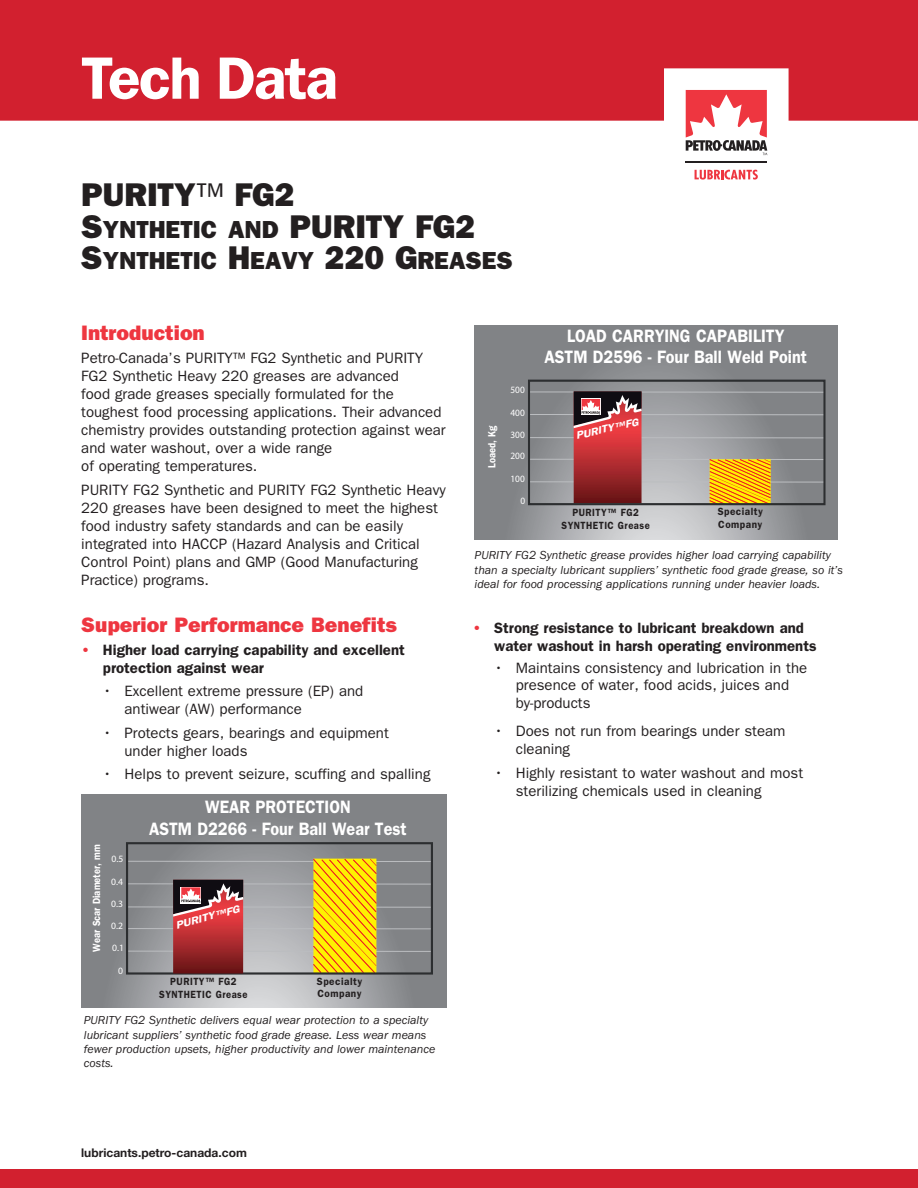
<style>
.page{position:relative;width:918px;height:1188px;background:#fff}
.page>*{position:absolute;margin:0;border:0;box-sizing:border-box;transform-origin:0 0}
.t1{font:600 60px "ITC Franklin Gothic Std";letter-spacing:-.03em;color:#fff}
.t2{font:33px "ITC Franklin Gothic Std Hvy";color:#231f20}
.t3{font:24.75px/31.5px "ITC Franklin Gothic Std Hvy";color:#231f20}
.t4{font:21px "ITC Franklin Gothic Std Hvy";color:#ee3640}
.t5{font:600 18px/21.6px "ITC Franklin Gothic Std";color:#fff;text-align:center;scale:.9 1}
.t6{font:15px/18px "ITC Franklin Gothic Std";color:#231f20}
.t7{font:600 15px/18px "ITC Franklin Gothic Std";color:#231f20}
.t8{font:italic 12px/14.4px "ITC Franklin Gothic Std";color:#231f20}
.t9{font:700 12px "Helvetica Neue LT Std";color:#231f20}
.t10{font:600 10.5px/12.6px "ITC Franklin Gothic Std";letter-spacing:.05em;color:#231f20;text-align:center;scale:.9 1}
.t11{font:600 10.5px/12.6px "ITC Franklin Gothic Std";letter-spacing:.05em;color:#231f20;scale:.95 1}
.t12{font:600 10.5px "ITC Franklin Gothic Std";color:#fff;scale:.9 1}
.t13{font:italic 600 10.5px "Franklin Gothic";color:#fff;scale:1.09 1}
.t14{font:italic 600 10.5px "Franklin Gothic";color:#fff;scale:1.12 1}
.t15{font:9.6px "Myriad Pro";color:#fff}
.s1{font-family:"ITC Franklin Gothic Std"}
.s2{font-size:33px}
.s3{color:#ee3640}
</style>
<div class="page">
<svg style="left:475px;top:326px;width:362px;height:214px;background:#909295"></svg>
<hr style="left:530px;top:392px;width:295px;height:1px;background:#bbbdc0">
<hr style="left:530px;top:414px;width:295px;height:1px;background:#bbbdc0">
<hr style="left:530px;top:437px;width:295px;height:1px;background:#bbbdc0">
<hr style="left:530px;top:459px;width:295px;height:1px;background:#bbbdc0">
<hr style="left:530px;top:482px;width:295px;height:1px;background:#bbbdc0">
<svg style="left:709px;top:459px;width:62px;height:43px;background:#f7b20e"></svg>
<svg style="left:732px;top:460px;width:39px;height:17px"></svg>
<svg style="left:574px;top:428px;width:68px;height:74px;background:#ad2b2e"></svg>
<svg style="left:574px;top:391px;width:68px;height:37px;background:#854a4f"></svg>
<div style="left:528px;top:380px;width:298px;height:125px;border:2px solid #2c2e30"></div>
<svg style="left:81px;top:795px;width:365px;height:212px;background:#919395"></svg>
<hr style="left:128px;top:861px;width:304px;height:1px;background:#bbbdc0">
<hr style="left:128px;top:884px;width:304px;height:1px;background:#bbbdc0">
<hr style="left:128px;top:907px;width:304px;height:1px;background:#bbbdc0">
<hr style="left:128px;top:928px;width:305px;height:1px;background:#bbbdc0">
<hr style="left:128px;top:951px;width:305px;height:1px;background:#bbbdc0">
<div style="left:362px;top:859px;width:15px;height:15px;background:#b6b14d"></div>
<svg style="left:314px;top:859px;width:62px;height:113px;background:#fbcd06"></svg>
<svg style="left:337px;top:860px;width:40px;height:44px;background:#f9c908"></svg>
<div style="left:126px;top:842px;width:307px;height:133px;border:2px solid #2c2e30"></div>
<svg style="left:173px;top:917px;width:70px;height:57px;background:#a4282b"></svg>
<svg style="left:173px;top:880px;width:70px;height:37px;background:#884a4f"></svg>
<div style="left:0;top:1169px;width:918px;height:19px;background:#d2202f"></div>
<div style="left:0;top:0;width:918px;height:65px;background:#d2202f"></div>
<svg style="left:0;top:65px;width:918px;height:56px;background:#d5313f"></svg>
<div style="left:683px;top:87px;width:87px;height:97px;background:#fff"></div>
<svg style="left:686px;top:90px;width:81px;height:65px"></svg>
<hr style="left:686px;top:161px;width:81px;height:2px;background:#231f20">
<svg style="left:695px;top:170px;width:63px;height:10px"></svg>
<h1 class="t1" style="left:81px;top:43px;width:258px">Tech Data</h1>
<h2 class="t2" style="left:81px;top:176px;width:215px">PURITY<span class="s1">™</span> FG2</h2>
<h3 class="t3" style="left:81px;top:214px;width:432px"><span class="s2">S</span>YNTHETIC AND <span class="s2">PURITY FG2<br>S</span>YNTHETIC <span class="s2">H</span>EAVY <span class="s2">220 G</span>REASES</h3>
<h3 class="t4" style="left:81px;top:320px;width:125px">Introduction</h3>
<p class="t6" style="left:81px;top:349px;width:366px">Petro-Canada’s PURITY™ FG2 Synthetic and PURITY FG2 Synthetic Heavy 220 greases are advanced<br>food grade greases specially formulated for the toughest food processing applications. Their advanced chemistry provides outstanding protection against wear and water washout, over a wide range<br>of operating temperatures.</p>
<p class="t6" style="left:81px;top:481px;width:366px">PURITY FG2 Synthetic and PURITY FG2 Synthetic Heavy 220 greases have been designed to meet the highest food industry safety standards and can be easily integrated into HACCP (Hazard Analysis and Critical Control Point) plans and GMP (Good Manufacturing Practice) programs.</p>
<h3 class="t4" style="left:81px;top:612px;width:317px">Superior Performance Benefits</h3>
<p class="t7" style="left:103px;top:641px;width:303px;text-indent:-22px"><span class="s3">•</span> Higher load carrying capability and excellent protection against wear</p>
<p class="t6" style="left:125px;top:682px;width:240px;text-indent:-22px">• Excellent extreme pressure (EP) and antiwear (AW) performance</p>
<p class="t6" style="left:125px;top:724px;width:266px;text-indent:-22px">• Protects gears, bearings and equipment under higher loads</p>
<p class="t6" style="left:103px;top:765px;width:329px">• Helps to prevent seizure, scuffing and spalling</p>
<p class="t12" style="left:90px;top:952px;width:121px;rotate:-90deg">Wear Scar Diameter, mm</p>
<p class="t15" style="left:112px;top:853px;width:13px">0.5</p>
<p class="t15" style="left:111px;top:876px;width:13px">0.4</p>
<p class="t15" style="left:111px;top:898px;width:13px">0.3</p>
<p class="t15" style="left:111px;top:920px;width:13px">0.2</p>
<p class="t15" style="left:112px;top:942px;width:13px">0.1</p>
<p class="t15" style="left:118px;top:965px;width:6px">0</p>
<p class="t5" style="left:149px;top:796px;width:288px">WEAR PROTECTION<br>ASTM D2266 - Four Ball Wear Test</p>
<p class="t14" style="left:174px;top:920px;width:60px;rotate:-15deg">PURITY™FG</p>
<p class="t10" style="left:159px;top:975px;width:100px">PURITY™ FG2<br>SYNTHETIC Grease</p>
<p class="t11" style="left:317px;top:975px;width:49px">Specialty<br>Company</p>
<p class="t8" style="left:84px;top:1013px;width:353px">PURITY FG2 Synthetic delivers equal wear protection to a specialty lubricant suppliers’ synthetic food grade grease. Less wear means fewer production upsets, higher productivity and lower maintenance costs.</p>
<p class="t12" style="left:486px;top:468px;width:49px;rotate:-90deg">Loaed, Kg</p>
<p class="t15" style="left:510px;top:384px;width:16px">500</p>
<p class="t15" style="left:510px;top:406px;width:16px">400</p>
<p class="t15" style="left:510px;top:428px;width:16px">300</p>
<p class="t15" style="left:510px;top:450px;width:16px">200</p>
<p class="t15" style="left:510px;top:472px;width:16px">100</p>
<p class="t15" style="left:520px;top:495px;width:6px">0</p>
<p class="t5" style="left:545px;top:325px;width:293px">LOAD CARRYING CAPABILITY<br>ASTM D2596 - Four Ball Weld Point</p>
<p class="t13" style="left:575px;top:430px;width:60px;rotate:-13deg">PURITY™FG</p>
<p class="t10" style="left:562px;top:506px;width:100px">PURITY™ FG2<br>SYNTHETIC Grease</p>
<p class="t11" style="left:718px;top:505px;width:49px">Specialty<br>Company</p>
<p class="t8" style="left:475px;top:548px;width:370px">PURITY FG2 Synthetic grease provides higher load carrying capability than a specialty lubricant suppliers’ synthetic food grade grease, so it’s ideal for food processing applications running under heavier loads.</p>
<p class="t7" style="left:494px;top:618px;width:324px;text-indent:-22px"><span class="s3">•</span> Strong resistance to lubricant breakdown and water washout in harsh operating environments</p>
<p class="t6" style="left:516px;top:660px;width:293px;line-height:17.2px;text-indent:-22px">• Maintains consistency and lubrication in the presence of water, food acids, juices and by-products</p>
<p class="t6" style="left:516px;top:723px;width:271px;text-indent:-22px">• Does not run from bearings under steam cleaning</p>
<p class="t6" style="left:516px;top:764px;width:289px;text-indent:-22px">• Highly resistant to water washout and most sterilizing chemicals used in cleaning</p>
<p class="t9" style="left:81px;top:1146px;width:167px">lubricants.petro-canada.com</p>
</div>
